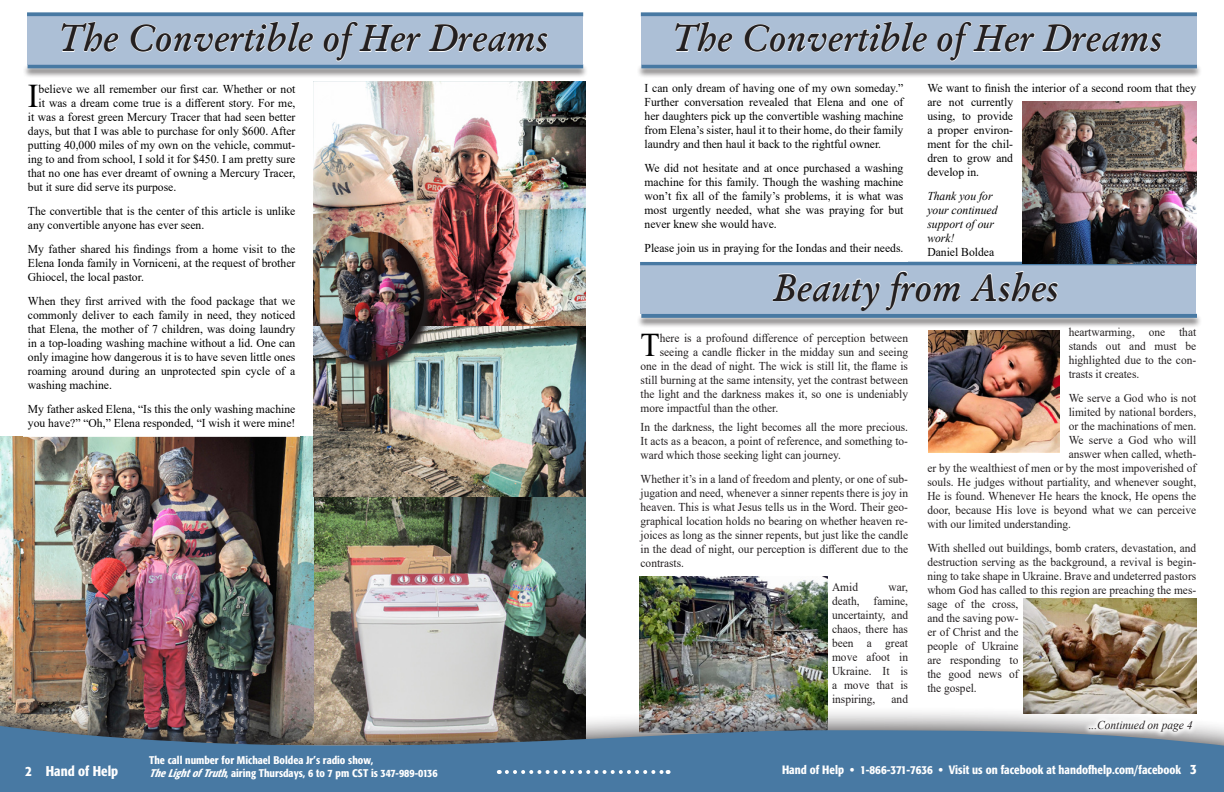
<style>
.page{position:relative;width:1224px;height:792px;background:#fff}
.page>*{position:absolute;margin:0;border:0;box-sizing:border-box;transform-origin:0 0}
.t1{font:italic 600 38px "Garamond";color:#231f20;scale:.96 1}
.aolmail_ydpc834a75fm{font:33.1px "Times New Roman";color:#000}
.aolmail_ydpc834a75fm-2{font:33.1px "Times New Roman";color:#000;scale:.95 1}
.No_Spacing{font:500 condensed 14px "Formata";color:#fff}
.aolmail_ydpc834a75fm-3{font:12px/14px "Times New Roman";color:#231f20;text-align:justify;scale:.95 1}
.yiv7338154069ydpaa5e{font:12px/14px "Times New Roman";color:#000;text-align:justify}
.aolmail_ydpc834a75fm-4{font:12px "Times New Roman";color:#000}
.No_Spacing-2{font:500 condensed 12px "Formata";color:#fff}
.yiv7338154069ydpaa5e-2{font:italic 12px/14px "Times New Roman";color:#000}
._2014_Paragraph_Styl{font:italic 12px "Times New Roman";letter-spacing:-.005em;color:#231f20;scale:.96 1}
.No_Spacing-3{font:500 condensed 11px "Formata";color:#fff}
.s1{font-style:italic}
.s2{font-size:14px}
</style>
<div class="page">
<img style="left:640px;top:577px;width:188px;height:126px">
<svg style="left:641px;top:12px;width:556px;height:4px;background:#5985ab"></svg>
<svg style="left:640px;top:262px;width:556px;height:4px;background:#5d87ad"></svg>
<div style="left:636px;top:63px;width:566px;height:15px;background:#231f20;opacity:.75"></div>
<hr style="left:641px;top:64px;width:556px;height:4px;background:#4879a3">
<div style="left:641px;top:16px;width:556px;height:49px;background:#acbfd6"></div>
<img style="left:928px;top:331px;width:132px;height:121px">
<img style="left:1023px;top:598px;width:174px;height:105px">
<img style="left:314px;top:335px;width:272px;height:368px">
<img style="left:0;top:437px;width:314px;height:266px">
<svg style="left:27px;top:12px;width:556px;height:4px;background:#5985ab"></svg>
<div style="left:22px;top:63px;width:566px;height:15px;background:#231f20;opacity:.75"></div>
<hr style="left:28px;top:64px;width:555px;height:4px;background:#4879a3">
<div style="left:28px;top:16px;width:555px;height:49px;background:#acbfd6"></div>
<svg style="left:61px;top:21px;width:58px;height:32px"></svg>
<svg style="left:130px;top:21px;width:184px;height:32px"></svg>
<svg style="left:323px;top:21px;width:99px;height:41px"></svg>
<svg style="left:428px;top:24px;width:120px;height:28px"></svg>
<svg style="left:675px;top:21px;width:58px;height:32px"></svg>
<svg style="left:744px;top:21px;width:184px;height:32px"></svg>
<svg style="left:937px;top:21px;width:98px;height:41px"></svg>
<svg style="left:1042px;top:24px;width:120px;height:28px"></svg>
<div style="left:636px;top:313px;width:566px;height:15px;background:#231f20;opacity:.75"></div>
<svg style="left:641px;top:314px;width:556px;height:4px;background:#4d7ca4"></svg>
<div style="left:641px;top:266px;width:555px;height:48px;background:#acbfd6"></div>
<svg style="left:772px;top:271px;width:189px;height:40px"></svg>
<svg style="left:970px;top:271px;width:88px;height:31px"></svg>
<div style="left:0;top:703px;width:1224px;height:89px;background:#231f20;opacity:.8"></div>
<svg style="left:0;top:725px;width:1224px;height:67px;background:#51789a"></svg>
<svg style="left:507px;top:770px;width:162px;height:4px"></svg>
<img style="left:314px;top:82px;width:272px;height:253px">
<img style="left:313px;top:231px;width:121px;height:140px">
<img style="left:314px;top:232px;width:110px;height:130px">
<img style="left:1022px;top:102px;width:174px;height:162px">
<svg style="left:1083px;top:714px;width:116px;height:24px;fill:#f6f6f6"></svg>
<p class="t1" style="left:58px;top:13px;width:512px">The Convertible of Her Dreams</p>
<p class="t1" style="left:672px;top:13px;width:512px">The Convertible of Her Dreams</p>
<p class="aolmail_ydpc834a75fm" style="left:28px;top:73px;width:12px">I</p>
<p class="aolmail_ydpc834a75fm-4" style="left:39px;top:81px;width:258px">believe we all remember our first car. Whether or not</p>
<p class="aolmail_ydpc834a75fm-4" style="left:39px;top:95px;width:258px">it was a dream come true is a different story. For me,</p>
<p class="aolmail_ydpc834a75fm-4" style="left:28px;top:109px;width:269px">it was a forest green Mercury Tracer that had seen better</p>
<p class="aolmail_ydpc834a75fm-4" style="left:28px;top:123px;width:269px">days, but that I was able to purchase for only $600. After</p>
<p class="aolmail_ydpc834a75fm-4" style="left:28px;top:137px;width:269px">putting 40,000 miles of my own on the vehicle, commut-</p>
<p class="aolmail_ydpc834a75fm-4" style="left:28px;top:151px;width:269px">ing to and from school, I sold it for $450. I am pretty sure</p>
<p class="aolmail_ydpc834a75fm-4" style="left:28px;top:165px;width:269px">that no one has ever dreamt of owning a Mercury Tracer,</p>
<p class="aolmail_ydpc834a75fm-4" style="left:28px;top:179px;width:150px">but it sure did serve its purpose.</p>
<p class="yiv7338154069ydpaa5e" style="left:28px;top:204px;width:269px">The convertible that is the center of this article is unlike any convertible anyone has ever seen.</p>
<p class="yiv7338154069ydpaa5e" style="left:28px;top:242px;width:269px">My father shared his findings from a home visit to the Elena Ionda family in Vorniceni, at the request of brother Ghiocel, the local pastor.</p>
<p class="yiv7338154069ydpaa5e" style="left:28px;top:294px;width:269px">When they first arrived with the food package that we commonly deliver to each family in need, they noticed that Elena, the mother of 7 children, was doing laundry in a top-loading washing machine without a lid. One can only imagine how dangerous it is to have seven little ones roaming around during an unprotected spin cycle of a washing machine.</p>
<p class="yiv7338154069ydpaa5e" style="left:28px;top:402px;width:269px">My father asked Elena, “Is this the only washing machine you have?” “Oh,” Elena responded, “I wish it were mine!</p>
<p class="No_Spacing-3" style="left:149px;top:753px;width:226px">The call number for Michael Boldea Jr’s radio show,</p>
<p class="No_Spacing" style="left:25px;top:763px;width:95px">2 Hand of Help</p>
<p class="No_Spacing-3" style="left:149px;top:767px;width:290px"><span class="s1">TheLightofTruth</span>, airing Thursdays, 6 to 7 pm CST is 347-989-0136</p>
<p class="yiv7338154069ydpaa5e" style="left:645px;top:80px;width:260px">I can only dream of having one of my own someday.” Further conversation revealed that Elena and one of her daughters pick up the convertible washing machine from Elena’s sister, haul it to their home, do their family laundry and then haul it back to the rightful owner.</p>
<p class="yiv7338154069ydpaa5e" style="left:645px;top:160px;width:260px">We did not hesitate and at once purchased a washing machine for this family. Though the washing machine won’t fix all of the family’s problems, it is what was most urgently needed, what she was praying for but never knew she would have.</p>
<p class="yiv7338154069ydpaa5e" style="left:645px;top:240px;width:260px">Please join us in praying for the Iondas and their needs.</p>
<p class="yiv7338154069ydpaa5e" style="left:927px;top:80px;width:270px;text-align:left">We want to finish the interior of a second room that they are not currently<br>using, to provide<br>a proper environ-<br>ment for the chil-<br>dren to grow and<br>develop in.</p>
<p class="yiv7338154069ydpaa5e-2" style="left:927px;top:188px;width:72px">Thank you for your continued support of our work!</p>
<p class="yiv7338154069ydpaa5e" style="left:927px;top:244px;width:68px">Daniel Boldea</p>
<p class="t1" style="left:773px;top:262px;width:298px">Beauty from Ashes</p>
<p class="aolmail_ydpc834a75fm-2" style="left:641px;top:321px;width:22px">T</p>
<p class="aolmail_ydpc834a75fm-3" style="left:660px;top:330px;width:263px">here is a profound difference of perception between</p>
<p class="aolmail_ydpc834a75fm-3" style="left:660px;top:344px;width:263px">seeing a candle flicker in the midday sun and seeing</p>
<p class="aolmail_ydpc834a75fm-3" style="left:641px;top:358px;width:283px">one in the dead of night. The wick is still lit, the flame is</p>
<p class="aolmail_ydpc834a75fm-3" style="left:641px;top:372px;width:283px">still burning at the same intensity, yet the contrast between</p>
<p class="aolmail_ydpc834a75fm-3" style="left:641px;top:386px;width:283px">the light and the darkness makes it, so one is undeniably</p>
<p class="aolmail_ydpc834a75fm-3" style="left:641px;top:400px;width:146px">more impactful than the other.</p>
<p class="aolmail_ydpc834a75fm-3" style="left:641px;top:419px;width:283px">In the darkness, the light becomes all the more precious.<br>It acts as a beacon, a point of reference, and something to&shy;ward which those seeking light can journey.</p>
<p class="aolmail_ydpc834a75fm-3" style="left:641px;top:471px;width:283px">Whether it’s in a land of freedom and plenty, or one of sub&shy;jugation and need, whenever a sinner repents there is joy in heaven. This is what Jesus tells us in the Word. Their geo&shy;graphical location holds no bearing on whether heaven re&shy;joices as long as the sinner repents, but just like the candle in the dead of night, our perception is different due to the contrasts.</p>
<p class="aolmail_ydpc834a75fm-3" style="left:832px;top:579px;width:29px">Amid</p>
<p class="aolmail_ydpc834a75fm-3" style="left:832px;top:579px;width:81px;text-indent:56px">war, death, famine, uncertainty, and chaos, there has been a great move afoot in Ukraine. It is a move that is inspiring,</p>
<p class="aolmail_ydpc834a75fm-3" style="left:892px;top:691px;width:19px">and</p>
<p class="aolmail_ydpc834a75fm-3" style="left:1069px;top:325px;width:136px">heartwarming, one that stands out and must be highlighted due to the con&shy;trasts it creates.</p>
<p class="aolmail_ydpc834a75fm-3" style="left:1069px;top:391px;width:136px">We serve a God who is not</p>
<p class="aolmail_ydpc834a75fm-3" style="left:1069px;top:405px;width:136px">limited by national borders,</p>
<p class="aolmail_ydpc834a75fm-3" style="left:1069px;top:419px;width:136px">or the machinations of men.</p>
<p class="aolmail_ydpc834a75fm-3" style="left:1069px;top:433px;width:136px">We serve a God who will</p>
<p class="aolmail_ydpc834a75fm-3" style="left:1069px;top:447px;width:136px">answer when called, wheth-</p>
<p class="aolmail_ydpc834a75fm-3" style="left:927px;top:461px;width:285px">er by the wealthiest of men or by the most impoverished of</p>
<p class="aolmail_ydpc834a75fm-3" style="left:927px;top:475px;width:285px">souls. He judges without partiality, and whenever sought,</p>
<p class="aolmail_ydpc834a75fm-3" style="left:927px;top:489px;width:285px">He is found. Whenever He hears the knock, He opens the</p>
<p class="aolmail_ydpc834a75fm-3" style="left:927px;top:503px;width:285px">door, because His love is beyond what we can perceive</p>
<p class="aolmail_ydpc834a75fm-3" style="left:927px;top:517px;width:153px">with our limited understanding.</p>
<p class="aolmail_ydpc834a75fm-3" style="left:927px;top:541px;width:285px;text-align:left">With shelled out buildings, bomb craters, devastation, and destruction serving as the background, a revival is begin&shy;ning to take shape in Ukraine. Brave and undeterred pastors whom God has called to this region are preaching the mes&shy;sage of the cross,<br>and the saving pow-<br>er of Christ and the<br>people of Ukraine<br>are responding to<br>the good news of<br>the gospel.</p>
<p class="_2014_Paragraph_Styl" style="left:1089px;top:717px;width:110px">...Continued on page 4</p>
<p class="No_Spacing-2" style="left:782px;top:762px;width:416px">Hand of Help • 1-866-371-7636 • Visit us on facebook at handofhelp.com/facebook <span class="s2">3</span></p>
</div>
